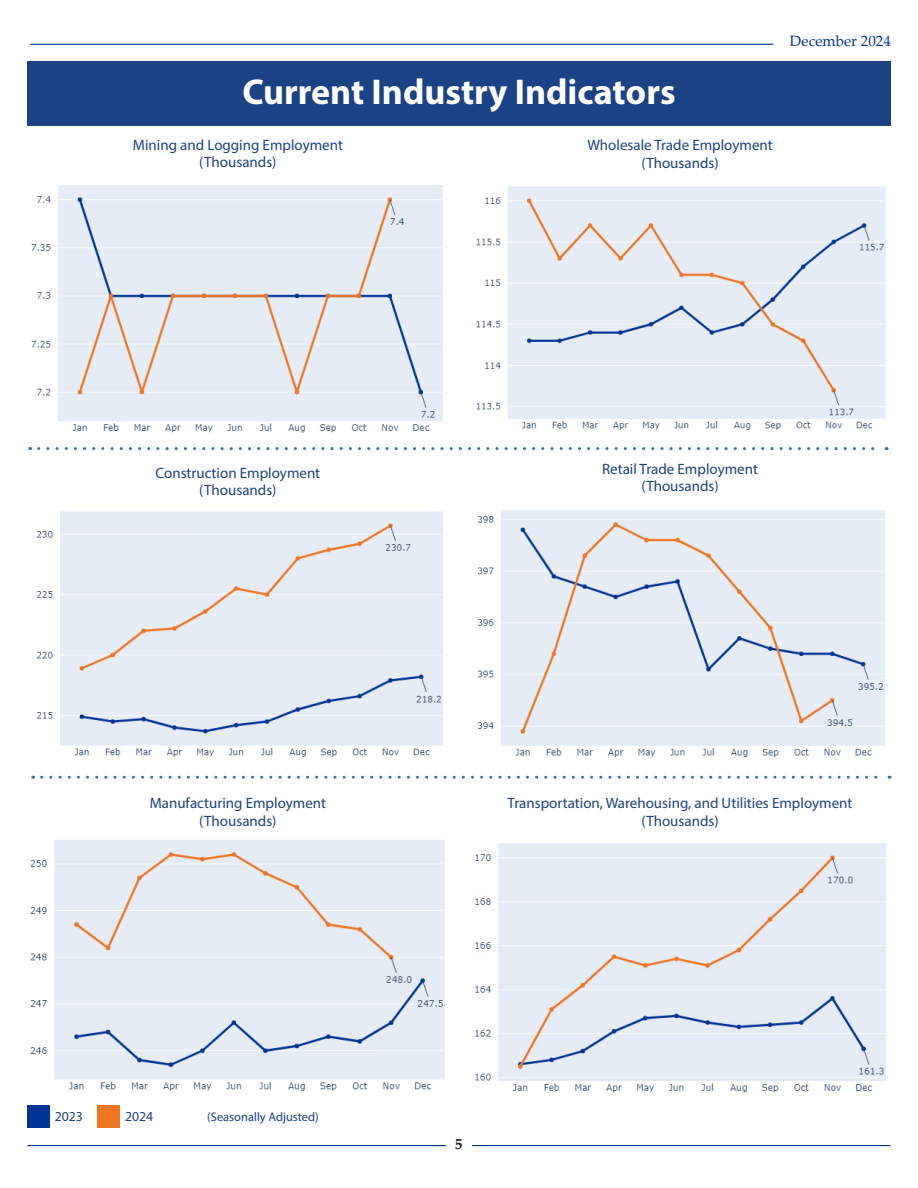
<style>
.page{position:relative;width:918px;height:1188px;background:#fff}
.page>*{position:absolute;margin:0;border:0;box-sizing:border-box;transform-origin:0 0}
.t1{font:700 36px "Myriad Pro";color:#fff}
.Graph_sub_headers{font:15px "Myriad Pro";color:#1c4286}
.t2{font:15px "Palatino Linotype";color:#003595}
.t3{font:700 15px "Palatino Linotype";color:#231f20}
.Graph_Headers{font:13.8px "Myriad Pro";color:#1c4286}
.Graph_Headers-2{font:12.45px "Myriad Pro";color:#1c4286}
</style>
<div class="page">
<hr style="left:30px;top:44px;width:743px;height:1px;background:#003595">
<hr style="left:472px;top:1145px;width:419px;height:1px;background:#003595">
<hr style="left:27px;top:1145px;width:419px;height:1px;background:#003595">
<div style="left:27px;top:61px;width:864px;height:64px;background:#1c4286"></div>
<svg style="left:39px;top:447px;width:848px;height:3px"></svg>
<svg style="left:42px;top:776px;width:848px;height:3px"></svg>
<img style="left:31px;top:185px;width:412px;height:248px">
<img style="left:36px;top:511px;width:407px;height:246px">
<div style="left:27px;top:1105px;width:22px;height:22px;background:#003595"></div>
<div style="left:97px;top:1105px;width:22px;height:22px;background:#ee7623"></div>
<img style="left:30px;top:840px;width:415px;height:251px">
<img style="left:477px;top:510px;width:408px;height:247px">
<img style="left:476px;top:186px;width:410px;height:244px">
<img style="left:475px;top:843px;width:411px;height:250px">
<p class="t1" style="left:242px;top:68px;width:435px">Current Industry Indicators</p>
<p class="Graph_sub_headers" style="left:133px;top:136px;width:212px">Mining and Logging Employment</p>
<p class="Graph_sub_headers" style="left:199px;top:152px;width:79px">(Thousands)</p>
<p class="Graph_sub_headers" style="left:587px;top:136px;width:187px">Wholesale Trade Employment</p>
<p class="Graph_sub_headers" style="left:641px;top:154px;width:79px">(Thousands)</p>
<p class="t2" style="left:790px;top:30px;width:103px">December 2024</p>
<p class="Graph_sub_headers" style="left:156px;top:464px;width:166px">Construction Employment</p>
<p class="Graph_sub_headers" style="left:199px;top:480px;width:79px">(Thousands)</p>
<p class="Graph_sub_headers" style="left:602px;top:460px;width:157px">Retail Trade Employment</p>
<p class="Graph_sub_headers" style="left:641px;top:477px;width:79px">(Thousands)</p>
<p class="Graph_sub_headers" style="left:150px;top:794px;width:178px">Manufacturing Employment</p>
<p class="Graph_sub_headers" style="left:199px;top:812px;width:79px">(Thousands)</p>
<p class="Graph_Headers" style="left:55px;top:1108px;width:30px">2023</p>
<p class="Graph_Headers" style="left:125px;top:1108px;width:30px">2024</p>
<p class="Graph_Headers-2" style="left:207px;top:1109px;width:113px">(Seasonally Adjusted)</p>
<p class="Graph_sub_headers" style="left:508px;top:794px;width:346px">Transportation, Warehousing, and Utilities Employment</p>
<p class="Graph_sub_headers" style="left:641px;top:812px;width:79px">(Thousands)</p>
<p class="t3" style="left:455px;top:1134px;width:9px">5</p>
</div>
